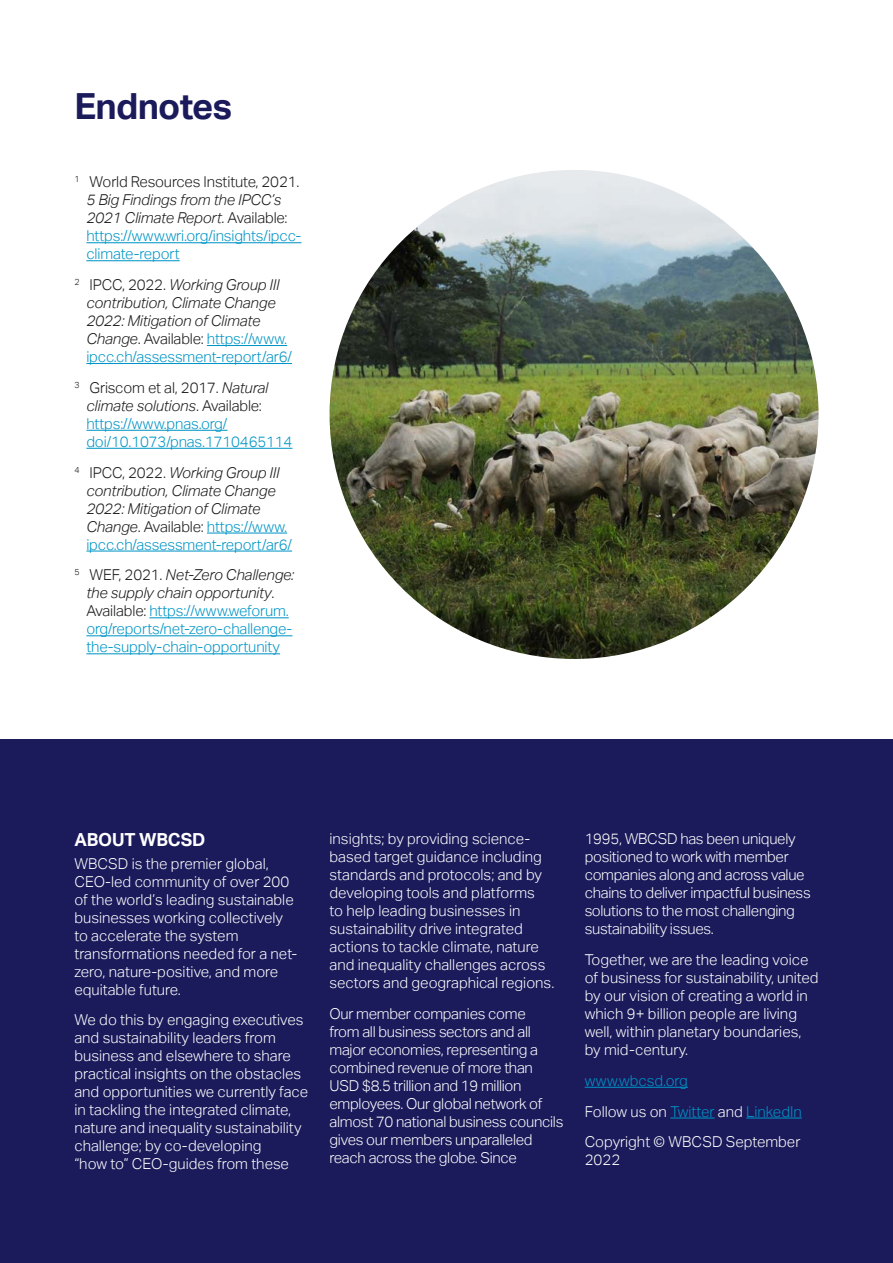
<style>
.page{position:relative;width:893px;height:1263px;background:#fff}
.page>*{position:absolute;margin:0;border:0;box-sizing:border-box;transform-origin:0 0}
.t1{font:700 36px "Aktiv Grotesk";letter-spacing:-.02em;color:#1b1a5b}
.t2{font:700 18px "Aktiv Grotesk";letter-spacing:-.01em;color:#fff}
.t3{font:300 15px/18px "Aktiv Grotesk";color:#fff}
.t4{font:300 15px/18px "Aktiv Grotesk";letter-spacing:-.02em;color:#fff}
.t5{font:300 15px/18px "Aktiv Grotesk";letter-spacing:-.01em;color:#0095c6}
.t6{font:italic 300 15px/18px "Aktiv Grotesk";letter-spacing:-.01em;color:#1a1a1a}
.s1{color:#1a1a1a}
.s2{font-style:italic;color:#1a1a1a}
.s3{font-style:normal}
.s4{font-style:normal;color:#0095c6}
.s5{color:#0095c6}
</style>
<div class="page">
<hr style="left:86px;top:242px;width:215px;height:1px;background:#0095c6">
<hr style="left:86px;top:260px;width:94px;height:1px;background:#0095c6">
<hr style="left:207px;top:345px;width:80px;height:1px;background:#0095c6">
<hr style="left:86px;top:363px;width:206px;height:1px;background:#0095c6">
<hr style="left:86px;top:430px;width:141px;height:1px;background:#0095c6">
<hr style="left:86px;top:448px;width:206px;height:1px;background:#0095c6">
<hr style="left:207px;top:532px;width:80px;height:1px;background:#0095c6">
<hr style="left:86px;top:550px;width:206px;height:1px;background:#0095c6">
<hr style="left:149px;top:617px;width:140px;height:1px;background:#0095c6">
<hr style="left:86px;top:635px;width:206px;height:1px;background:#0095c6">
<hr style="left:86px;top:653px;width:194px;height:1px;background:#0095c6">
<img style="left:330px;top:170px;width:489px;height:489px;border-radius:244px">
<div style="left:0;top:740px;width:893px;height:523px;background:#1b1a5b"></div>
<hr style="left:585px;top:1087px;width:103px;height:1px;background:#0095c6">
<hr style="left:670px;top:1117px;width:45px;height:1px;background:#0095c6">
<hr style="left:746px;top:1117px;width:56px;height:1px;background:#0095c6">
<h1 class="t1" style="left:74px;top:86px;width:159px">Endnotes</h1>
<p class="t5" style="left:86px;top:173px;width:217px;text-indent:-12px"><sup>1</sup> <span class="s1">World Resources Institute, 2021.<br></span><span class="s2">5 Big Findings from the IPCC’s<br>2021 Climate Report</span><span class="s1">. Available: </span>https://www.wri.org/insights/ipcc&shy;climate-report</p>
<p class="t6" style="left:86px;top:276px;width:207px;text-indent:-12px"><sup>2</sup> <span class="s3">IPCC, 2022.</span> Working Group III contribution, Climate Change<br>2022: Mitigation of Climate<br>Change<span class="s3">. Available:</span> <span class="s4">https://www. ipcc.ch/assessment-report/ar6/</span></p>
<p class="t5" style="left:86px;top:379px;width:208px;text-indent:-12px"><sup>3</sup> <span class="s1">Griscom et al, 2017.</span> <span class="s2">Natural climate solutions</span><span class="s1">. Available: </span>https://www.pnas.org/ doi/10.1073/pnas.1710465114</p>
<p class="t6" style="left:86px;top:463px;width:207px;text-indent:-12px"><sup>4</sup> <span class="s3">IPCC, 2022.</span> Working Group III contribution, Climate Change<br>2022: Mitigation of Climate<br>Change<span class="s3">. Available:</span> <span class="s4">https://www. ipcc.ch/assessment-report/ar6/</span></p>
<p class="t5" style="left:86px;top:566px;width:209px;text-indent:-12px"><sup>5</sup> <span class="s1">WEF, 2021.</span> <span class="s2">Net-Zero Challenge: the supply chain opportunity</span><span class="s1">.<br>Available:</span> https://www.weforum. org/reports/net-zero-challenge&shy;the-supply-chain-opportunity</p>
<p class="t2" style="left:74px;top:830px;width:133px">ABOUT WBCSD</p>
<p class="t3" style="left:74px;top:854px;width:225px">WBCSD is the premier global,<br>CEO-led community of over 200 of the world’s leading sustainable businesses working collectively to accelerate the system transformations needed for a net&shy;zero, nature-positive, and more equitable future.</p>
<p class="t3" style="left:74px;top:1011px;width:235px">We do this by engaging executives and sustainability leaders from business and elsewhere to share practical insights on the obstacles and opportunities we currently face in tackling the integrated climate, nature and inequality sustainability challenge; by co-developing<br>“how to” CEO-guides from these</p>
<p class="t3" style="left:330px;top:830px;width:226px">insights; by providing science&shy;based target guidance including standards and protocols; and by developing tools and platforms<br>to help leading businesses in sustainability drive integrated actions to tackle climate, nature and inequality challenges across sectors and geographical regions.</p>
<p class="t4" style="left:330px;top:1005px;width:235px">Our member companies come<br>from all business sectors and all major economies, representing a combined revenue of more than<br>USD $8.5 trillion and 19 million employees. Our global network of almost 70 national business councils gives our members unparalleled reach across the globe. Since</p>
<p class="t4" style="left:585px;top:830px;width:228px">1995, WBCSD has been uniquely positioned to work with member companies along and across value chains to deliver impactful business solutions to the most challenging sustainability issues.</p>
<p class="t3" style="left:585px;top:951px;width:235px">Together, we are the leading voice of business for sustainability, united by our vision of creating a world in which 9+ billion people are living well, within planetary boundaries, by mid-century.</p>
<p class="t3" style="left:585px;top:1065px;width:219px;line-height:30.8px"><span class="s5">www.wbcsd.org<br></span>Follow us on <span class="s5">Twitter</span> and <span class="s5">LinkedIn<br></span>Copyright © WBCSD September</p>
<p class="t3" style="left:585px;top:1151px;width:37px">2022</p>
</div>
